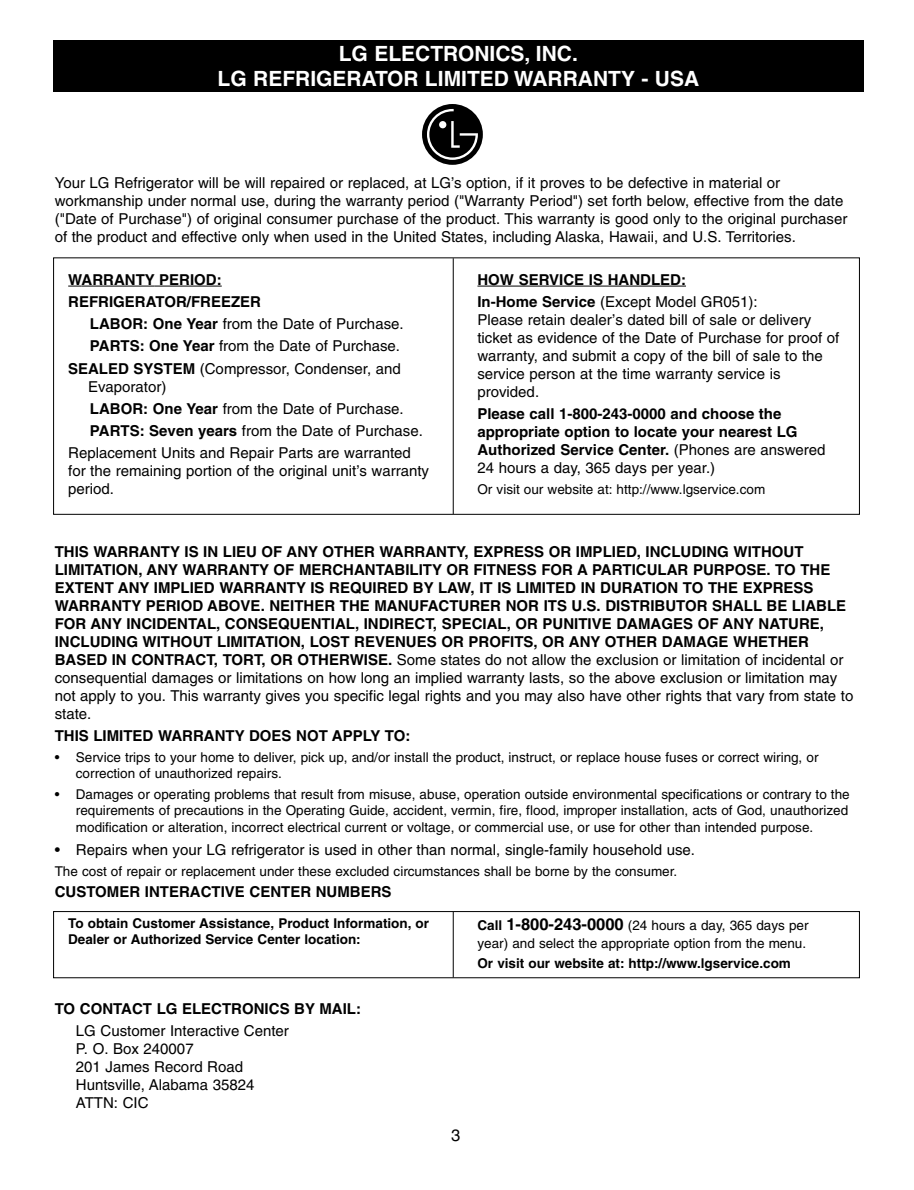
<style>
.page{position:relative;width:914px;height:1190px;background:#fff}
.page>*{position:absolute;margin:0;border:0;box-sizing:border-box;transform-origin:0 0}
.t1{font:700 21px/25.2px "Helvetica";color:#fff;text-align:center}
.t2{font:16.5px "Helvetica";color:#000}
.t3{font:700 15px/18px "Helvetica";color:#000}
.t4{font:15px/18px "Helvetica";color:#000}
.t5{font:13.5px/16.8px "Helvetica";color:#000}
.t6{font:700 13.5px/16.2px "Helvetica";color:#000}
.s1{font-weight:700}
.s2{font-weight:400}
.s3{font-weight:700;font-size:16.5px}
</style>
<div class="page">
<div style="left:53px;top:40px;width:810px;height:52px;background:#000"></div>
<svg style="left:68px;top:286px;width:14px;height:1px"></svg>
<hr style="left:82px;top:286px;width:73px;height:1px;background:#000">
<hr style="left:155px;top:286px;width:67px;height:1px;background:#000">
<hr style="left:477px;top:286px;width:72px;height:1px;background:#000">
<hr style="left:549px;top:286px;width:137px;height:1px;background:#000">
<hr style="left:453px;top:258px;width:1px;height:256px;background:#000">
<div style="left:53px;top:911px;width:806px;height:67px;border:1px solid #000"></div>
<hr style="left:453px;top:912px;width:1px;height:65px;background:#000">
<div style="left:422px;top:104px;width:61px;height:61px;background:#000;border-radius:50%"></div>
<svg style="left:427px;top:109px;width:51px;height:51px"></svg>
<h1 class="t1" style="left:218px;top:43px;width:483px">LG ELECTRONICS, INC.<br>LG REFRIGERATOR LIMITED WARRANTY - USA</h1>
<p class="t4" style="left:55px;top:175px;width:794px">Your LG Refrigerator will be will repaired or replaced, at LG’s option, if it proves to be defective in material or workmanship under normal use, during the warranty period ("Warranty Period") set forth below, effective from the date ("Date of Purchase") of original consumer purchase of the product. This warranty is good only to the original purchaser of the product and effective only when used in the United States, including Alaska, Hawaii, and U.S. Territories.</p>
<p class="t3" style="left:68px;top:272px;width:155px">WARRANTY PERIOD:</p>
<p class="t3" style="left:68px;top:294px;width:194px">REFRIGERATOR/FREEZER</p>
<p class="t4" style="left:90px;top:316px;width:315px"><span class="s1">LABOR: One Year</span> from the Date of Purchase.</p>
<p class="t4" style="left:90px;top:338px;width:311px"><span class="s1">PARTS: One Year</span> from the Date of Purchase.</p>
<p class="t4" style="left:68px;top:361px;width:334px"><span class="s1">SEALED SYSTEM</span> (Compressor, Condenser, and</p>
<p class="t4" style="left:88px;top:379px;width:80px">Evaporator)</p>
<p class="t4" style="left:90px;top:401px;width:315px"><span class="s1">LABOR: One Year</span> from the Date of Purchase.</p>
<p class="t4" style="left:90px;top:423px;width:334px"><span class="s1">PARTS: Seven years</span> from the Date of Purchase.</p>
<p class="t4" style="left:68px;top:445px;width:344px">Replacement Units and Repair Parts are warranted</p>
<p class="t4" style="left:68px;top:463px;width:362px">for the remaining portion of the original unit’s warranty period.</p>
<p class="t3" style="left:477px;top:270px;width:282px;line-height:22.2px">HOW SERVICE IS HANDLED:<br>In-Home Service <span class="s2">(Except Model GR051):</span></p>
<p class="t4" style="left:477px;top:312px;width:363px">Please retain dealer’s dated bill of sale or delivery ticket as evidence of the Date of Purchase for proof of warranty, and submit a copy of the bill of sale to the service person at the time warranty service is provided.</p>
<p class="t3" style="left:477px;top:406px;width:349px">Please call 1-800-243-0000 and choose the appropriate option to locate your nearest LG Authorized Service Center. <span class="s2">(Phones are answered 24 hours a day, 365 days per year.)</span></p>
<p class="t5" style="left:477px;top:482px;width:289px">Or visit our website at: http://www.lgservice.com</p>
<p class="t3" style="left:55px;top:544px;width:800px">THIS WARRANTY IS IN LIEU OF ANY OTHER WARRANTY, EXPRESS OR IMPLIED, INCLUDING WITHOUT LIMITATION, ANY WARRANTY OF MERCHANTABILITY OR FITNESS FOR A PARTICULAR PURPOSE. TO THE EXTENT ANY IMPLIED WARRANTY IS REQUIRED BY LAW, IT IS LIMITED IN DURATION TO THE EXPRESS WARRANTY PERIOD ABOVE. NEITHER THE MANUFACTURER NOR ITS U.S. DISTRIBUTOR SHALL BE LIABLE FOR ANY INCIDENTAL, CONSEQUENTIAL, INDIRECT, SPECIAL, OR PUNITIVE DAMAGES OF ANY NATURE, INCLUDING WITHOUT LIMITATION, LOST REVENUES OR PROFITS, OR ANY OTHER DAMAGE WHETHER BASED IN CONTRACT, TORT, OR OTHERWISE. <span class="s2">Some states do not allow the exclusion or limitation of incidental or consequential damages or limitations on how long an implied warranty lasts, so the above exclusion or limitation may not apply to you. This warranty gives you specific legal rights and you may also have other rights that vary from state to state.</span></p>
<p class="t3" style="left:55px;top:728px;width:357px">THIS LIMITED WARRANTY DOES NOT APPLY TO:</p>
<p class="t5" style="left:76px;top:750px;width:744px;line-height:16.2px;text-indent:-21px">• Service trips to your home to deliver, pick up, and/or install the product, instruct, or replace house fuses or correct wiring, or correction of unauthorized repairs.</p>
<p class="t5" style="left:76px;top:787px;width:775px;text-align:justify;text-indent:-21px">• Damages or operating problems that result from misuse, abuse, operation outside environmental specifications or contrary to the requirements of precautions in the Operating Guide, accident, vermin, fire, flood, improper installation, acts of God, unauthorized modification or alteration, incorrect electrical current or voltage, or commercial use, or use for other than intended purpose.</p>
<p class="t4" style="left:55px;top:841px;width:642px">• Repairs when your LG refrigerator is used in other than normal, single-family household use.</p>
<p class="t5" style="left:55px;top:864px;width:624px">The cost of repair or replacement under these excluded circumstances shall be borne by the consumer.</p>
<p class="t3" style="left:55px;top:884px;width:338px">CUSTOMER INTERACTIVE CENTER NUMBERS</p>
<p class="t6" style="left:68px;top:916px;width:362px">To obtain Customer Assistance, Product Information, or<br>Dealer or Authorized Service Center location:</p>
<p class="t5" style="left:477px;top:918px;width:332px;line-height:17.5px"><span class="s1">Call</span> <span class="s3">1-800-243-0000</span> (24 hours a day, 365 days per year) and select the appropriate option from the menu.</p>
<p class="t6" style="left:477px;top:957px;width:315px">Or visit our website at: http://www.lgservice.com</p>
<p class="t3" style="left:55px;top:1001px;width:308px">TO CONTACT LG ELECTRONICS BY MAIL:</p>
<p class="t4" style="left:76px;top:1023px;width:214px">LG Customer Interactive Center<br>P. O. Box 240007<br>201 James Record Road<br>Huntsville, Alabama 35824<br>ATTN: CIC</p>
<p class="t2" style="left:451px;top:1129px;width:11px">3</p>
</div>
